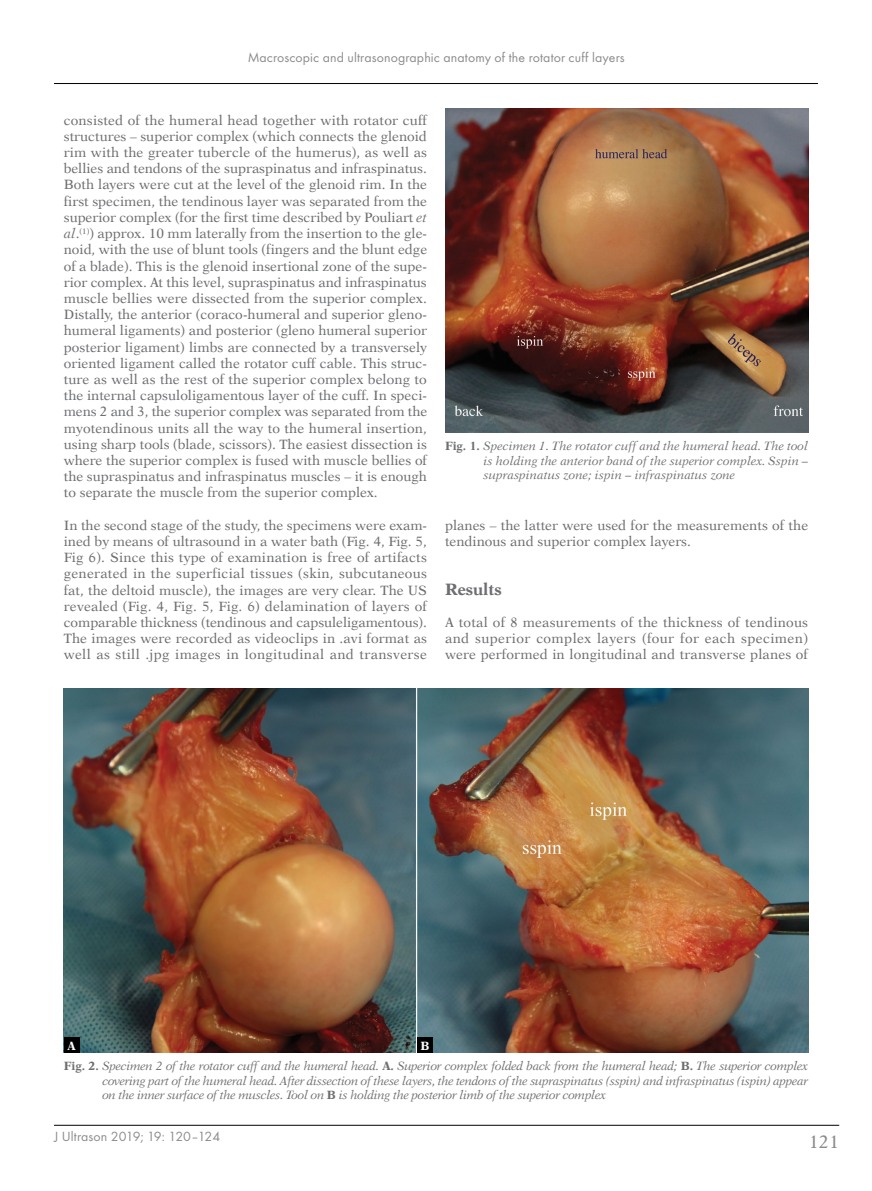
<style>
.page{position:relative;width:872px;height:1191px;background:#fff}
.page>*{position:absolute;margin:0;border:0;box-sizing:border-box;transform-origin:0 0}
.t1{font:18px "Dutch 823 EU Normal";color:#6d6e71}
._1st_Srodtytul_PL_An{font:16.5px "Dutch 823 EU Bold";color:#6d6e71}
.t2{font:13.8px "Futura TCE";letter-spacing:.01em;color:#6d6e71}
.BANG_-_Body_Ang{font:13.5px/16.2px "Dutch 823 EU Normal";letter-spacing:.005em;color:#6d6e71;text-align:justify}
.Normalny{font:12px/14.4px "Dutch 823 EU Italic";letter-spacing:-.01em;color:#6d6e71;text-align:justify}
.Normalny-2{font:12px "Dutch 823 EU Bold";color:#fff}
.s1{font-family:"Dutch 823 EU Italic"}
.s2{font-family:"Dutch 823 EU Bold"}
</style>
<div class="page">
<hr style="left:54px;top:1125px;width:785px;height:1px;background:#000">
<hr style="left:54px;top:83px;width:764px;height:1px;background:#000">
<img style="left:445px;top:108px;width:363px;height:324px">
<img style="left:64px;top:688px;width:744px;height:364px">
<div style="left:64px;top:1037px;width:15px;height:15px;background:#000"></div>
<div style="left:417px;top:1037px;width:16px;height:15px;background:#000"></div>
<p class="t2" style="left:247px;top:49px;width:379px">Macroscopic and ultrasonographic anatomy of the rotator cuff layers</p>
<p class="BANG_-_Body_Ang" style="left:64px;top:112px;width:365px">consisted of the humeral head together with rotator cuff structures – superior complex (which connects the glenoid rim with the greater tubercle of the humerus), as well as bellies and tendons of the supraspinatus and infraspinatus.<br>Both layers were cut at the level of the glenoid rim. In the first specimen, the tendinous layer was separated from the superior complex (for the first time described by Pouliart <span class="s1">et al</span>.<sup>(1)</sup>) approx. 10 mm laterally from the insertion to the gle&shy;noid, with the use of blunt tools (fingers and the blunt edge of a blade). This is the glenoid insertional zone of the supe&shy;rior complex. At this level, supraspinatus and infraspinatus muscle bellies were dissected from the superior complex.<br>Distally, the anterior (coraco-humeral and superior gleno&shy;humeral ligaments) and posterior (gleno humeral superior posterior ligament) limbs are connected by a transversely oriented ligament called the rotator cuff cable. This struc&shy;ture as well as the rest of the superior complex belong to the internal capsuloligamentous layer of the cuff. In speci&shy;mens 2 and 3, the superior complex was separated from the myotendinous units all the way to the humeral insertion, using sharp tools (blade, scissors). The easiest dissection is where the superior complex is fused with muscle bellies of the supraspinatus and infraspinatus muscles – it is enough to separate the muscle from the superior complex.</p>
<p class="BANG_-_Body_Ang" style="left:64px;top:517px;width:365px">In the second stage of the study, the specimens were exam&shy;ined by means of ultrasound in a water bath (Fig. 4, Fig. 5, Fig 6). Since this type of examination is free of artifacts generated in the superficial tissues (skin, subcutaneous fat, the deltoid muscle), the images are very clear. The US revealed (Fig. 4, Fig. 5, Fig. 6) delamination of layers of comparable thickness (tendinous and capsuleligamentous).<br>The images were recorded as videoclips in .avi format as well as still .jpg images in longitudinal and transverse</p>
<p class="BANG_-_Body_Ang" style="left:445px;top:517px;width:365px">planes – the latter were used for the measurements of the tendinous and superior complex layers.</p>
<p class="Normalny" style="left:483px;top:439px;width:326px;text-indent:-39px"><span class="s2">Fig. 1.</span> Specimen 1. The rotator cuff and the humeral head. The tool is holding the anterior band of the superior complex. Sspin – supraspinatus zone; ispin – infraspinatus zone</p>
<p class="_1st_Srodtytul_PL_An" style="left:445px;top:579px;width:58px">Results</p>
<p class="BANG_-_Body_Ang" style="left:445px;top:614px;width:365px">A total of 8 measurements of the thickness of tendinous and superior complex layers (four for each specimen) were performed in longitudinal and transverse planes of</p>
<p class="Normalny-2" style="left:67px;top:1038px;width:10px">A</p>
<p class="Normalny-2" style="left:420px;top:1038px;width:11px">B</p>
<p class="Normalny" style="left:102px;top:1059px;width:707px;text-indent:-39px"><span class="s2">Fig. 2.</span> Specimen 2 of the rotator cuff and the humeral head. <span class="s2">A.</span> Superior complex folded back from the humeral head; <span class="s2">B.</span> The superior complex covering part of the humeral head. After dissection of these layers, the tendons of the supraspinatus (sspin) and infraspinatus (ispin) appear on the inner surface of the muscles. Tool on <span class="s2">B</span> is holding the posterior limb of the superior complex</p>
<p class="t2" style="left:54px;top:1128px;width:168px">J Ultrason 2019; 19: 120–124</p>
<h1 class="t1" style="left:808px;top:1131px;width:32px">121</h1>
</div>
